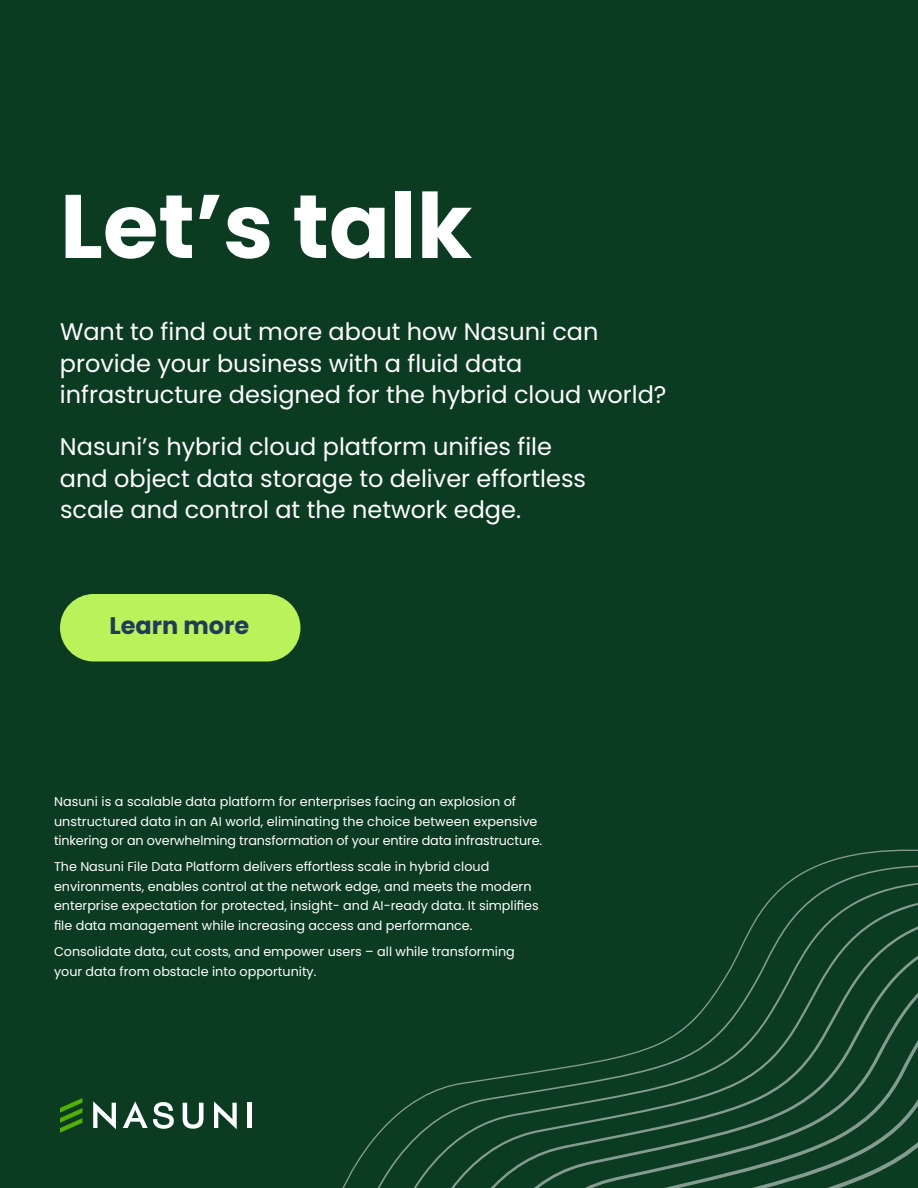
<style>
.page{position:relative;width:918px;height:1188px;background:#0b3b21}
.page>*{position:absolute;margin:0;border:0;box-sizing:border-box;transform-origin:0 0}
.t1{font:700 90px "Poppins";color:#fff}
.t2{font:24px/31.5px "Poppins";color:#fff}
.t3{font:700 24px "Poppins";color:#233a5c}
.t4{font:12.75px/19.5px "Poppins";color:#fff}
</style>
<div class="page">
<div style="left:60px;top:594px;width:240px;height:68px;background:#b9f259;border-radius:34px"></div>
<svg style="left:450px;top:910px;width:452px;height:278px"></svg>
<svg style="left:477px;top:924px;width:441px;height:264px"></svg>
<svg style="left:505px;top:939px;width:413px;height:249px"></svg>
<svg style="left:532px;top:954px;width:386px;height:234px"></svg>
<svg style="left:559px;top:968px;width:359px;height:220px"></svg>
<svg style="left:587px;top:983px;width:331px;height:205px"></svg>
<svg style="left:93px;top:1101px;width:23px;height:28px"></svg>
<svg style="left:183px;top:1103px;width:20px;height:26px"></svg>
<svg style="left:214px;top:1101px;width:23px;height:28px"></svg>
<div style="left:247px;top:1103px;width:5px;height:25px;background:#fff"></div>
<svg style="left:123px;top:1101px;width:51px;height:28px"></svg>
<svg style="left:60px;top:1098px;width:22px;height:35px"></svg>
<h1 class="t1" style="left:60px;top:174px;width:414px">Let’s talk</h1>
<h2 class="t2" style="left:60px;top:316px;width:608px">Want to find out more about how Nasuni can provide your business with a fluid data infrastructure designed for the hybrid cloud world?</h2>
<h2 class="t2" style="left:60px;top:431px;width:528px">Nasuni’s hybrid cloud platform unifies file and object data storage to deliver effortless scale and control at the network edge.</h2>
<h2 class="t3" style="left:109px;top:612px;width:141px">Learn more</h2>
<p class="t4" style="left:54px;top:792px;width:490px">Nasuni is a scalable data platform for enterprises facing an explosion of unstructured data in an AI world, eliminating the choice between expensive tinkering or an overwhelming transformation of your entire data infrastructure.</p>
<p class="t4" style="left:54px;top:857px;width:486px">The Nasuni File Data Platform delivers effortless scale in hybrid cloud environments, enables control at the network edge, and meets the modern enterprise expectation for protected, insight- and AI-ready data. It simplifies file data management while increasing access and performance.</p>
<p class="t4" style="left:54px;top:942px;width:462px">Consolidate data, cut costs, and empower users – all while transforming your data from obstacle into opportunity.</p>
</div>
